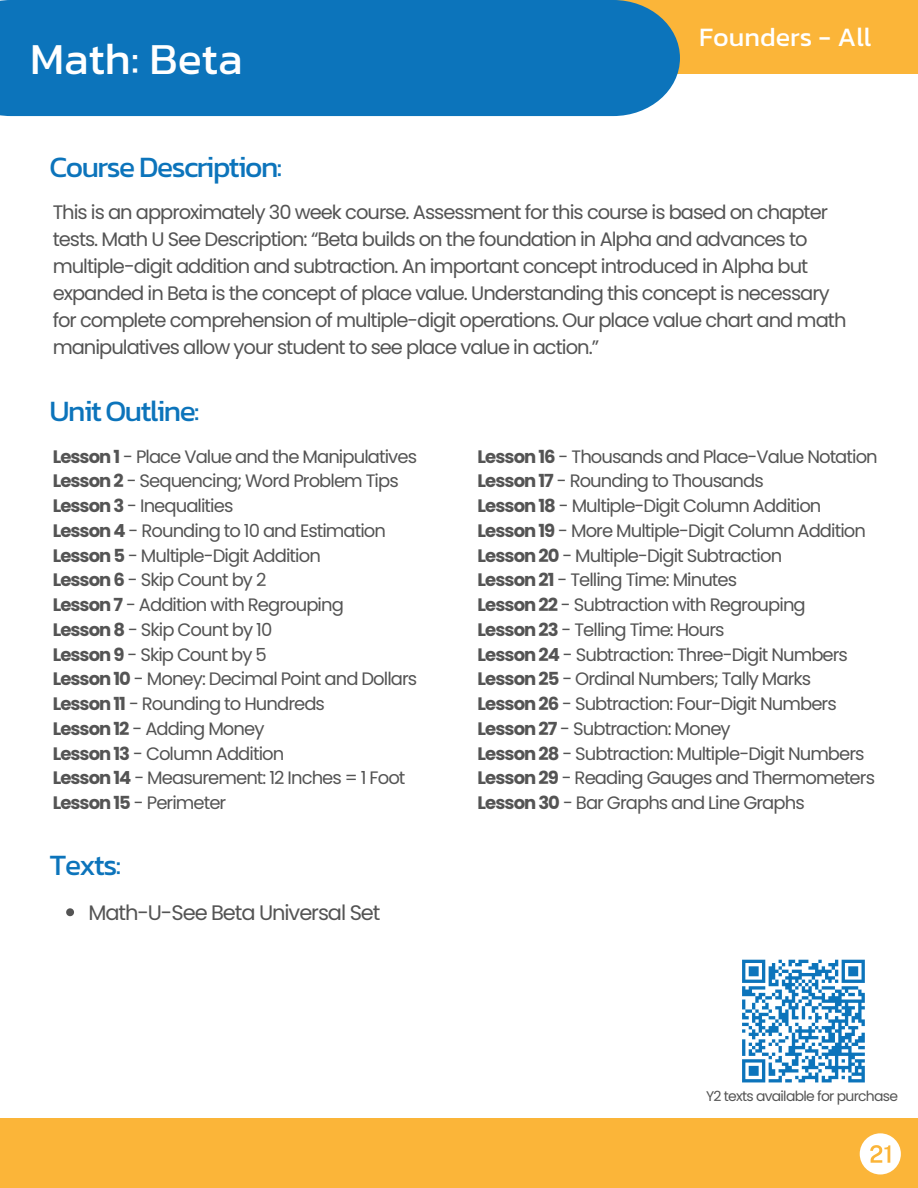
<style>
.page{position:relative;width:918px;height:1188px;background:#fff}
.page>*{position:absolute;margin:0;border:0;box-sizing:border-box;transform-origin:0 0}
.t1{font:45px "Kanit";color:#fff}
.t2{font:30px "Kanit";letter-spacing:-.05em;color:#0c74bb}
.t3{font:27px "Kanit";color:#fff}
.t4{font:21px "Poppins";letter-spacing:-.05em;color:#545454}
.t5{font:19.5px/27px "Poppins";letter-spacing:-.05em;color:#545454}
.t6{font:18px/24.8px "Poppins";letter-spacing:-.05em;color:#545454}
.t7{font:13.95px "Poppins";letter-spacing:-.05em;color:#545454}
.s1{font-weight:700}
</style>
<div class="page">
<div style="left:333px;top:0;width:585px;height:74px;background:#fbb539"></div>
<div style="left:0;top:0;width:680px;height:116px;background:#0c74bb"></div>
<div style="left:0;top:1118px;width:918px;height:70px;background:#fbb539"></div>
<svg style="left:742px;top:959px;width:123px;height:124px"></svg>
<svg style="left:860px;top:1133px;width:41px;height:41px"></svg>
<svg style="left:66px;top:908px;width:8px;height:8px"></svg>
<h2 class="t1" style="left:30px;top:24px;width:214px">Math: Beta</h2>
<h5 class="t3" style="left:699px;top:16px;width:174px">Founders - All</h5>
<h4 class="t2" style="left:50px;top:144px;width:234px">Course Description:</h4>
<h2 class="t5" style="left:53px;top:199px;width:795px">This is an approximately 30 week course. Assessment for this course is based on chapter tests. Math U See Description: “Beta builds on the foundation in Alpha and advances to multiple-digit addition and subtraction. An important concept introduced in Alpha but expanded in Beta is the concept of place value. Understanding this concept is necessary for complete comprehension of multiple-digit operations. Our place value chart and math manipulatives allow your student to see place value in action.”</h2>
<p class="t2" style="left:50px;top:388px;width:152px">Unit Outline:</p>
<p class="t6" style="left:53px;top:444px;width:366px"><span class="s1">Lesson 1</span> - Place Value and the Manipulatives<br><span class="s1">Lesson 2</span> - Sequencing; Word Problem Tips<br><span class="s1">Lesson 3</span> - Inequalities<br><span class="s1">Lesson 4</span> - Rounding to 10 and Estimation<br><span class="s1">Lesson 5</span> - Multiple-Digit Addition<br><span class="s1">Lesson 6</span> - Skip Count by 2<br><span class="s1">Lesson 7</span> - Addition with Regrouping<br><span class="s1">Lesson 8</span> - Skip Count by 10<br><span class="s1">Lesson 9</span> - Skip Count by 5<br><span class="s1">Lesson 10</span> - Money: Decimal Point and Dollars<br><span class="s1">Lesson 11</span> - Rounding to Hundreds<br><span class="s1">Lesson 12</span> - Adding Money<br><span class="s1">Lesson 13</span> - Column Addition<br><span class="s1">Lesson 14</span> - Measurement: 12 Inches = 1 Foot</p>
<h5 class="t6" style="left:53px;top:790px;width:175px"><span class="s1">Lesson 15</span> - Perimeter</h5>
<h3 class="t2" style="left:50px;top:842px;width:73px">Texts:</h3>
<h2 class="t4" style="left:88px;top:898px;width:294px">Math-U-See Beta Universal Set</h2>
<p class="t6" style="left:478px;top:444px;width:402px"><span class="s1">Lesson 16</span> - Thousands and Place-Value Notation <span class="s1">Lesson 17</span> - Rounding to Thousands<br><span class="s1">Lesson 18</span> - Multiple-Digit Column Addition <span class="s1">Lesson 19</span> - More Multiple-Digit Column Addition <span class="s1">Lesson 20</span> - Multiple-Digit Subtraction<br><span class="s1">Lesson 21</span> - Telling Time: Minutes<br><span class="s1">Lesson 22</span> - Subtraction with Regrouping<br><span class="s1">Lesson 23</span> - Telling Time: Hours<br><span class="s1">Lesson 24</span> - Subtraction: Three-Digit Numbers <span class="s1">Lesson 25</span> - Ordinal Numbers; Tally Marks<br><span class="s1">Lesson 26</span> - Subtraction: Four-Digit Numbers <span class="s1">Lesson 27</span> - Subtraction: Money<br><span class="s1">Lesson 28</span> - Subtraction: Multiple-Digit Numbers <span class="s1">Lesson 29</span> - Reading Gauges and Thermometers</p>
<p class="t6" style="left:478px;top:790px;width:329px"><span class="s1">Lesson 30</span> - Bar Graphs and Line Graphs</p>
<h1 class="t7" style="left:706px;top:1087px;width:194px">Y2 texts available for purchase</h1>
</div>
